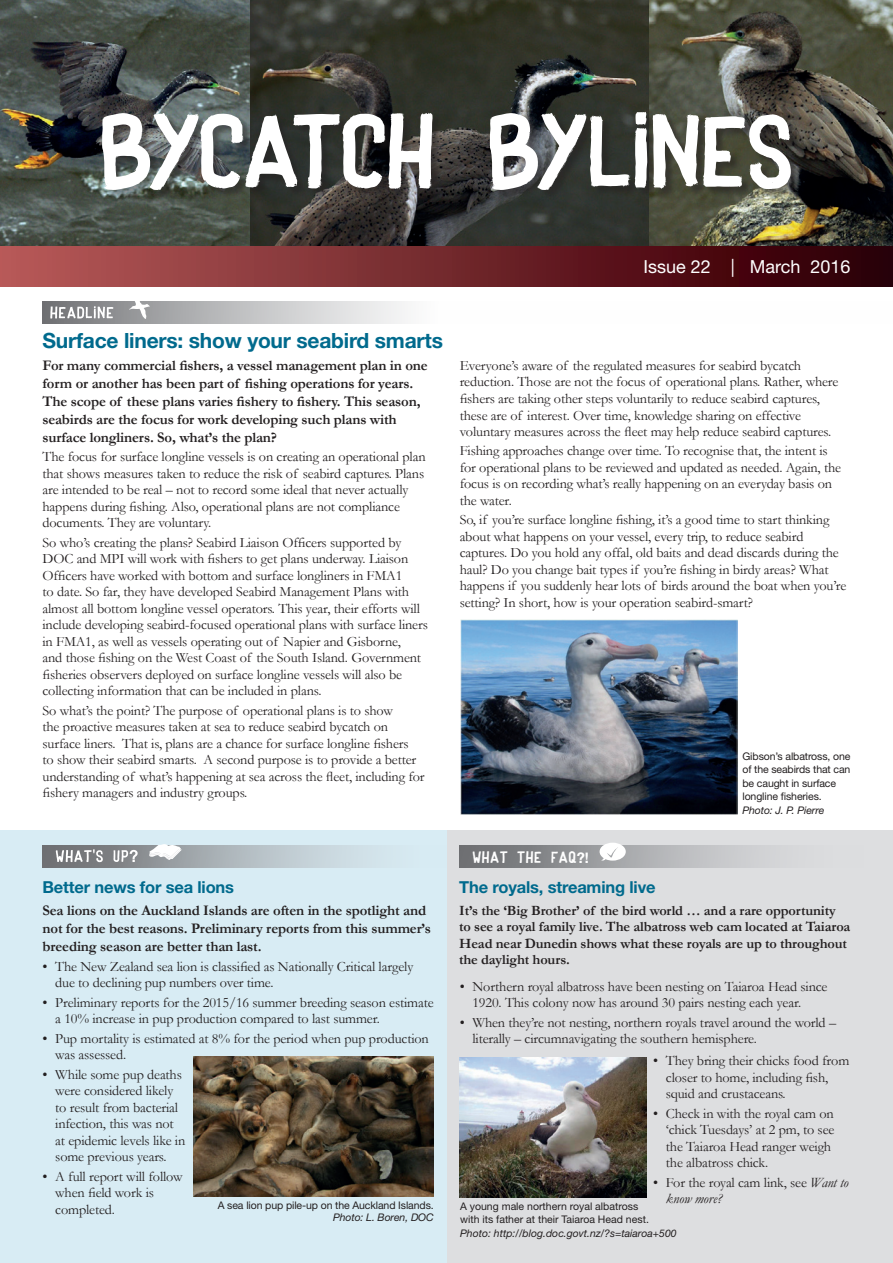
<style>
.page{position:relative;width:893px;height:1263px;background:#fff}
.page>*{position:absolute;margin:0;border:0;box-sizing:border-box;transform-origin:0 0}
.body_text{font:93px "Dker Poster";letter-spacing:-.075em;color:#fff}
.main_headline_title{font:700 21px "Helvetica Neue LT Std";letter-spacing:-.01em;color:#006a8d}
.issue_number_and_dat{font:18px "Helvetica Neue LT Std";color:#fff}
.heading_2__for_most{font:700 16.5px "Helvetica Neue LT Std";letter-spacing:-.01em;color:#006a8d}
.body_intro_paragraph{font:700 14.7px/18px "Garamond";letter-spacing:-.01em;color:#231f20}
.credit_newsletter{font:14.55px "Dker Poster";letter-spacing:-.01em;color:#fff}
.body_text-2{font:14.25px/16.5px "Garamond";letter-spacing:-.01em;color:#231f20}
.body_text-3{font:700 14.25px/16.5px "Garamond";letter-spacing:-.01em;color:#231f20}
.credit_newsletter-2{font:10.5px/13.5px "Helvetica Neue LT Std";letter-spacing:-.01em;color:#231f20}
.s1{font-family:"Helvetica Neue LT Std";font-weight:700}
.s2{font-style:italic}
</style>
<div class="page">
<img style="left:649px;top:0;width:244px;height:247px">
<img style="left:0;top:0;width:649px;height:247px">
<div style="left:0;top:247px;width:893px;height:39px;background:linear-gradient(to right,#b85959,#2b0000)"></div>
<div style="left:0;top:830px;width:447px;height:433px;background:#d8ecf4"></div>
<div style="left:447px;top:830px;width:446px;height:433px;background:#dddee0"></div>
<svg style="left:43px;top:301px;width:362px;height:23px"></svg>
<svg style="left:129px;top:301px;width:21px;height:18px"></svg>
<svg style="left:50px;top:306px;width:64px;height:13px"></svg>
<svg style="left:43px;top:845px;width:329px;height:23px"></svg>
<svg style="left:149px;top:844px;width:33px;height:16px"></svg>
<svg style="left:56px;top:849px;width:82px;height:13px"></svg>
<div style="left:459px;top:845px;width:404px;height:23px;background:linear-gradient(to right,#6f7174,#edeef0)"></div>
<svg style="left:600px;top:843px;width:26px;height:18px"></svg>
<div style="left:104px;top:113px;width:697px;height:87px;background:#231f20;opacity:.5"></div>
<img style="left:459px;top:1057px;width:187px;height:140px">
<img style="left:460px;top:619px;width:277px;height:195px">
<img style="left:194px;top:1056px;width:240px;height:141px">
<p class="body_text" style="left:97px;top:102px;width:700px">BYCATCH BYLINES</p>
<p class="issue_number_and_dat" style="left:643px;top:255px;width:209px">Issue 22 | March 2016</p>
<p class="main_headline_title" style="left:43px;top:328px;width:402px">Surface liners: show your seabird smarts</p>
<p class="body_intro_paragraph" style="left:43px;top:356px;width:387px">For many commercial fishers, a vessel management plan in one form or another has been part of fishing operations for years.<br>The scope of these plans varies fishery to fishery. This season, seabirds are the focus for work developing such plans with surface longliners. So, what’s the plan?</p>
<p class="body_text-2" style="left:43px;top:448px;width:385px">The focus for surface longline vessels is on creating an operational plan that shows measures taken to reduce the risk of seabird captures. Plans are intended to be real – not to record some ideal that never actually happens during fishing. Also, operational plans are not compliance documents. They are voluntary.</p>
<p class="body_text-2" style="left:43px;top:533px;width:387px">So who’s creating the plans? Seabird Liaison Officers supported by DOC and MPI will work with fishers to get plans underway. Liaison Officers have worked with bottom and surface longliners in FMA1<br>to date. So far, they have developed Seabird Management Plans with almost all bottom longline vessel operators. This year, their efforts will include developing seabird-focused operational plans with surface liners in FMA1, as well as vessels operating out of Napier and Gisborne,<br>and those fishing on the West Coast of the South Island. Government fisheries observers deployed on surface longline vessels will also be collecting information that can be included in plans.</p>
<p class="body_text-2" style="left:43px;top:701px;width:384px">So what’s the point? The purpose of operational plans is to show<br>the proactive measures taken at sea to reduce seabird bycatch on surface liners. That is, plans are a chance for surface longline fishers<br>to show their seabird smarts. A second purpose is to provide a better understanding of what’s happening at sea across the fleet, including for fishery managers and industry groups.</p>
<p class="body_text-2" style="left:460px;top:357px;width:380px">Everyone’s aware of the regulated measures for seabird bycatch reduction. Those are not the focus of operational plans. Rather, where fishers are taking other steps voluntarily to reduce seabird captures, these are of interest. Over time, knowledge sharing on effective voluntary measures across the fleet may help reduce seabird captures.</p>
<p class="body_text-2" style="left:460px;top:442px;width:383px">Fishing approaches change over time. To recognise that, the intent is for operational plans to be reviewed and updated as needed. Again, the focus is on recording what’s really happening on an everyday basis on the water.</p>
<p class="body_text-2" style="left:460px;top:511px;width:388px">So, if you’re surface longline fishing, it’s a good time to start thinking about what happens on your vessel, every trip, to reduce seabird captures. Do you hold any offal, old baits and dead discards during the haul? Do you change bait types if you’re fishing in birdy areas? What happens if you suddenly hear lots of birds around the boat when you’re setting? In short, how is your operation seabird-smart?</p>
<p class="credit_newsletter" style="left:472px;top:849px;width:118px">WHAT THE FAQ<span class="s1">?!</span></p>
<p class="credit_newsletter-2" style="left:742px;top:749px;width:110px">Gibson’s albatross, one of the seabirds that can be caught in surface longline fisheries.<br><span class="s2">Photo: J. P. Pierre</span></p>
<p class="heading_2__for_most" style="left:43px;top:877px;width:193px">Better news for sea lions</p>
<p class="heading_2__for_most" style="left:459px;top:877px;width:198px">The royals, streaming live</p>
<p class="body_text-3" style="left:459px;top:902px;width:393px">It’s the ‘Big Brother’ of the bird world … and a rare opportunity to see a royal family live. The albatross web cam located at Taiaroa Head near Dunedin shows what these royals are up to throughout the daylight hours.</p>
<p class="body_intro_paragraph" style="left:43px;top:902px;width:390px">Sea lions on the Auckland Islands are often in the spotlight and not for the best reasons. Preliminary reports from this summer’s breeding season are better than last.</p>
<p class="body_text-2" style="left:55px;top:958px;width:360px;text-indent:-13px">• The New Zealand sea lion is classified as Nationally Critical largely due to declining pup numbers over time.</p>
<p class="body_text-2" style="left:55px;top:994px;width:380px;text-indent:-13px">• Preliminary reports for the 2015/16 summer breeding season estimate a 10% increase in pup production compared to last summer.</p>
<p class="body_text-2" style="left:55px;top:1030px;width:375px;text-indent:-13px">• Pup mortality is estimated at 8% for the period when pup production was assessed.</p>
<p class="body_text-2" style="left:55px;top:1065px;width:132px;text-indent:-13px">• While some pup deaths were considered likely to result from bacterial infection, this was not at epidemic levels like in some previous years.</p>
<p class="body_text-2" style="left:55px;top:1167px;width:129px;text-indent:-13px">• A full report will follow when field work is completed.</p>
<p class="body_text-2" style="left:472px;top:977px;width:357px;text-indent:-13px">• Northern royal albatross have been nesting on Taiaroa Head since<br>1920. This colony now has around 30 pairs nesting each year.</p>
<p class="body_text-2" style="left:472px;top:1013px;width:365px;text-indent:-13px">• When they’re not nesting, northern royals travel around the world – literally – circumnavigating the southern hemisphere.</p>
<p class="body_text-2" style="left:666px;top:1052px;width:185px;text-indent:-13px">• They bring their chicks food from closer to home, including fish, squid and crustaceans.</p>
<p class="body_text-2" style="left:666px;top:1104px;width:170px;text-indent:-13px">• Check in with the royal cam on ‘chick Tuesdays’ at 2 pm, to see the Taiaroa Head ranger weigh the albatross chick.</p>
<p class="body_text-2" style="left:666px;top:1173px;width:184px;text-indent:-13px">• For the royal cam link, see <span class="s2">Want to know more?</span></p>
<p class="credit_newsletter-2" style="left:218px;top:1199px;width:217px;line-height:12.3px;text-align:right">A sea lion pup pile-up on the Auckland Islands.<br><span class="s2">Photo: L. Boren, DOC</span></p>
<p class="credit_newsletter-2" style="left:460px;top:1199px;width:218px">A young male northern royal albatross<br>with its father at their Taiaroa Head nest.<br><span class="s2">Photo: http://blog.doc.govt.nz/?s=taiaroa+500</span></p>
</div>
